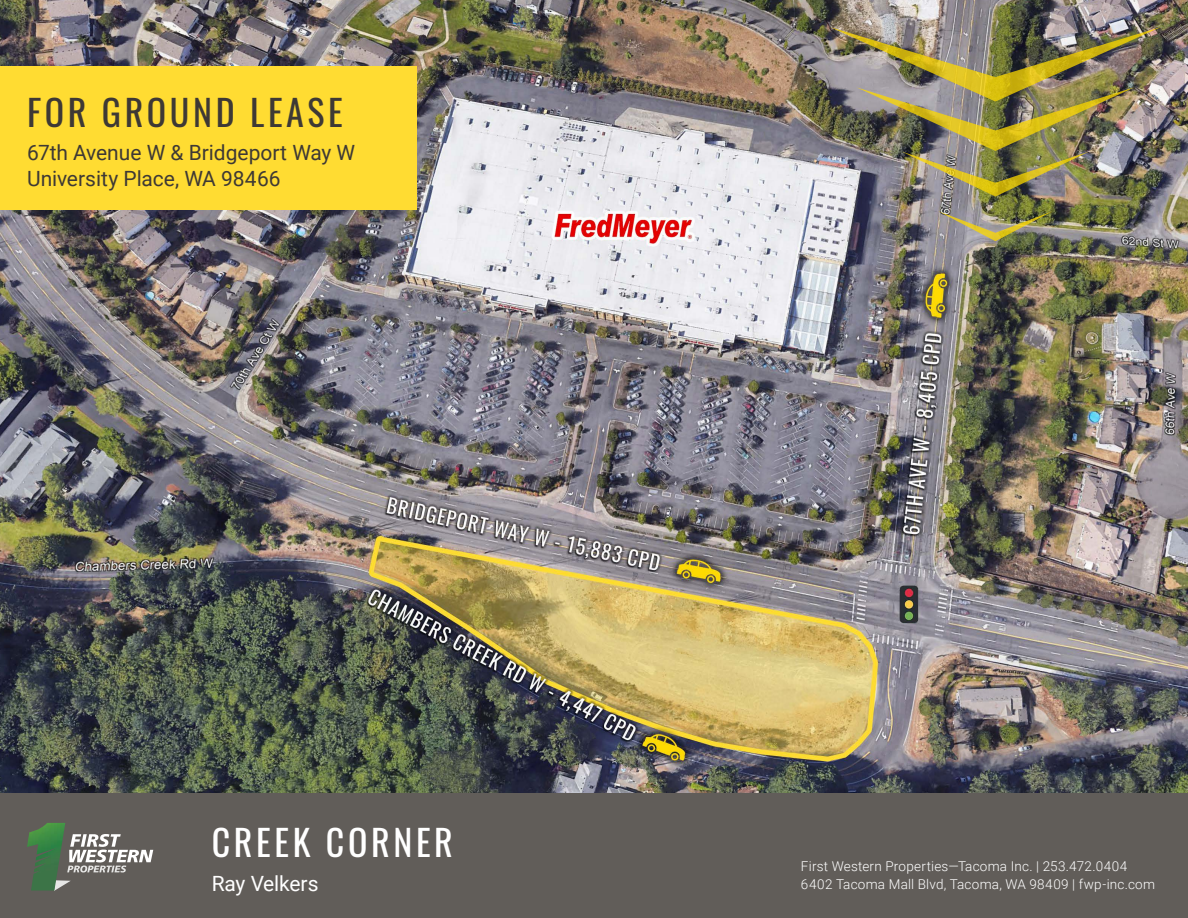
<style>
.page{position:relative;width:1188px;height:918px;background:#fff}
.page>*{position:absolute;margin:0;border:0;box-sizing:border-box;transform-origin:0 0}
.t1{font:36px "Oswald";letter-spacing:.1em;color:#3e3935}
.t2{font:36px "Oswald";letter-spacing:.1em;color:#fff}
.t3{font:21px/25.2px "Roboto";color:#3e3935}
.t4{font:21px "Roboto";letter-spacing:-.005em;color:#fff}
.t5{font:300 13.5px/18px "Roboto";letter-spacing:.02em;color:#fff}
</style>
<div class="page">
<img style="left:0;top:0;width:1188px;height:793px">
<div style="left:0;top:66px;width:416px;height:144px;background:#ffdc32"></div>
<div style="left:0;top:793px;width:1188px;height:125px;background:#615d59"></div>
<img style="left:830px;top:27px;width:331px;height:170px">
<img style="left:938px;top:211px;width:115px;height:30px">
<svg style="left:65px;top:880px;width:6px;height:4px"></svg>
<svg style="left:67px;top:834px;width:86px;height:39px"></svg>
<img style="left:27px;top:823px;width:38px;height:68px">
<h1 class="t1" style="left:27px;top:80px;width:317px">FOR GROUND LEASE</h1>
<h2 class="t3" style="left:27px;top:140px;width:330px">67th Avenue W &amp; Bridgeport Way W<br>University Place, WA 98466</h2>
<h1 class="t2" style="left:212px;top:811px;width:243px">CREEK CORNER</h1>
<h2 class="t4" style="left:212px;top:869px;width:108px">Ray Velkers</h2>
<p class="t5" style="left:801px;top:857px;width:356px">First Western Properties—Tacoma Inc. | 253.472.0404<br>6402 Tacoma Mall Blvd, Tacoma, WA 98409 | fwp-inc.com</p>
</div>
